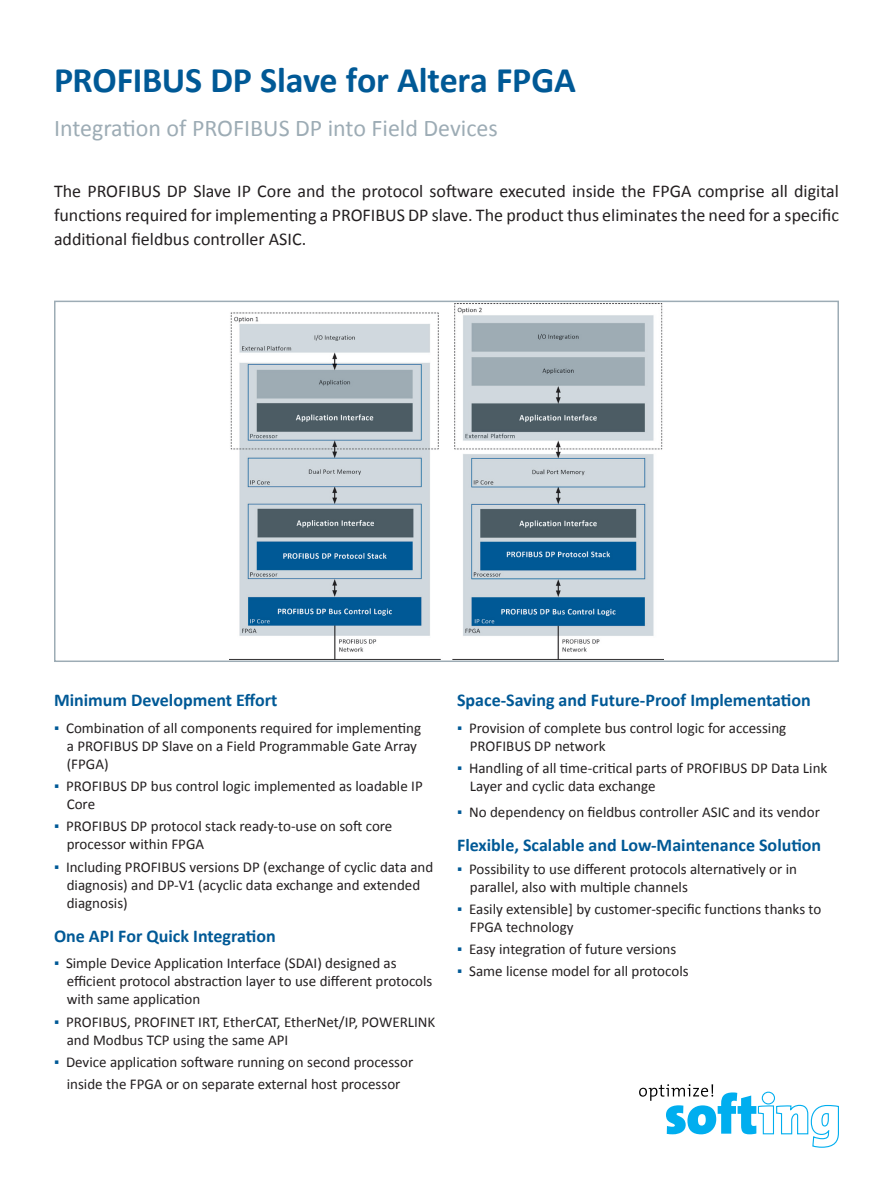
<style>
.page{position:relative;width:893px;height:1188px;background:#fff}
.page>*{position:absolute;margin:0;border:0;box-sizing:border-box;transform-origin:0 0}
.Headline{font:700 36px "Calibri";letter-spacing:-.005em;color:#005996}
.Subheadline{font:24px "Calibri";color:#9dacb5}
.Eingangstext{font:18px/24px "Calibri";color:#231f20;text-align:justify}
.Überschrift{font:700 18px "Calibri";color:#005996}
.Fließtext{font:700 18px "Calibri";color:#005996}
.Fließtext-2{font:15px/18px "Calibri";color:#231f20}
.s1{color:#005996}
</style>
<div class="page">
<svg style="left:639px;top:1084px;width:200px;height:64px"></svg>
<div style="left:54px;top:301px;width:785px;height:361px;border:2px solid #9dacb5"></div>
<img style="left:229px;top:303px;width:434px;height:356px">
<p class="Headline" style="left:54px;top:58px;width:523px">PROFIBUS DP Slave for Altera FPGA</p>
<p class="Subheadline" style="left:54px;top:113px;width:445px">Integration of PROFIBUS DP into Field Devices</p>
<p class="Eingangstext" style="left:54px;top:179px;width:786px">The PROFIBUS DP Slave IP Core and the protocol software executed inside the FPGA comprise all digital functions required for implementing a PROFIBUS DP slave. The product thus eliminates the need for a specific additional fieldbus controller ASIC.</p>
<p class="Überschrift" style="left:54px;top:689px;width:225px">Minimum Development Effort</p>
<p class="Fließtext-2" style="left:67px;top:719px;width:356px;text-indent:-13px"><span class="s1">▪</span> Combination of all components required for implementing a PROFIBUS DP Slave on a Field Programmable Gate Array (FPGA)</p>
<p class="Fließtext-2" style="left:67px;top:777px;width:357px;text-indent:-13px"><span class="s1">▪</span> PROFIBUS DP bus control logic implemented as loadable IP<br>Core</p>
<p class="Fließtext-2" style="left:67px;top:817px;width:327px;text-indent:-13px"><span class="s1">▪</span> PROFIBUS DP protocol stack ready-to-use on soft core processor within FPGA</p>
<p class="Fließtext-2" style="left:67px;top:858px;width:368px;text-indent:-13px"><span class="s1">▪</span> Including PROFIBUS versions DP (exchange of cyclic data and diagnosis) and DP-V1 (acyclic data exchange and extended diagnosis)</p>
<p class="Überschrift" style="left:54px;top:924px;width:223px">One API For Quick Integration</p>
<p class="Fließtext-2" style="left:67px;top:955px;width:367px;text-indent:-13px"><span class="s1">▪</span> Simple Device Application Interface (SDAI) designed as efficient protocol abstraction layer to use different protocols with same application</p>
<p class="Fließtext-2" style="left:67px;top:1013px;width:370px;text-indent:-13px"><span class="s1">▪</span> PROFIBUS, PROFINET IRT, EtherCAT, EtherNet/IP, POWERLINK and Modbus TCP using the same API</p>
<p class="Fließtext-2" style="left:54px;top:1051px;width:361px;line-height:21.6px;text-align:center"><span class="s1">▪</span> Device application software running on second processor inside the FPGA or on separate external host processor</p>
<p class="Überschrift" style="left:457px;top:689px;width:355px">Space-Saving and Future-Proof Implementation</p>
<p class="Fließtext-2" style="left:470px;top:719px;width:318px;text-indent:-13px"><span class="s1">▪</span> Provision of complete bus control logic for accessing<br>PROFIBUS DP network</p>
<p class="Fließtext-2" style="left:470px;top:759px;width:359px;text-indent:-13px"><span class="s1">▪</span> Handling of all time-critical parts of PROFIBUS DP Data Link<br>Layer and cyclic data exchange</p>
<p class="Fließtext-2" style="left:457px;top:803px;width:364px"><span class="s1">▪</span> No dependency on fieldbus controller ASIC and its vendor</p>
<p class="Fließtext" style="left:457px;top:834px;width:366px">Flexible, Scalable and Low-Maintenance Solution</p>
<p class="Fließtext-2" style="left:470px;top:860px;width:329px;text-indent:-13px"><span class="s1">▪</span> Possibility to use different protocols alternatively or in parallel, also with multiple channels</p>
<p class="Fließtext-2" style="left:470px;top:900px;width:353px;text-indent:-13px"><span class="s1">▪</span> Easily extensible] by customer-specific functions thanks to<br>FPGA technology</p>
<p class="Fließtext-2" style="left:457px;top:940px;width:221px"><span class="s1">▪</span> Easy integration of future versions</p>
<p class="Fließtext-2" style="left:457px;top:962px;width:233px"><span class="s1">▪</span> Same license model for all protocols</p>
</div>
